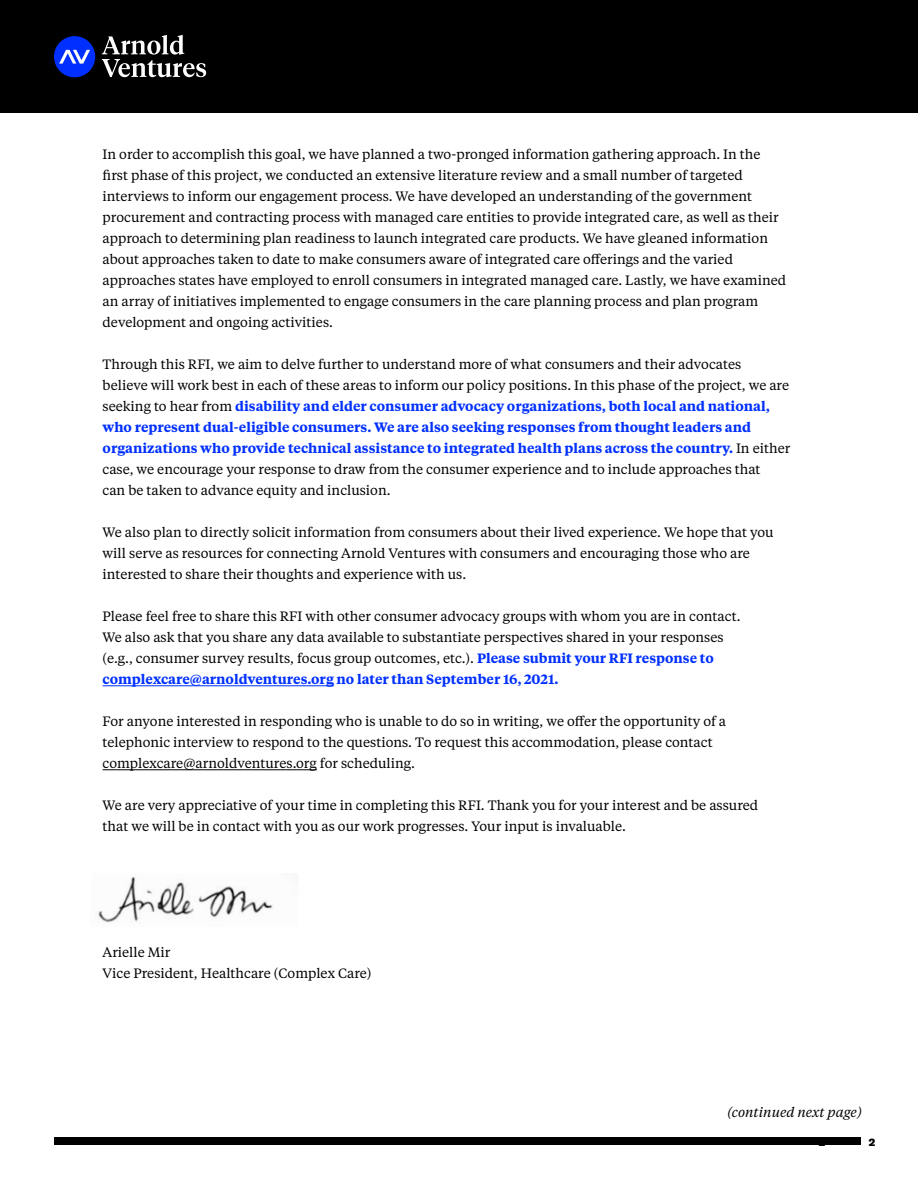
<style>
.page{position:relative;width:918px;height:1188px;background:#fff}
.page>*{position:absolute;margin:0;border:0;box-sizing:border-box;transform-origin:0 0}
.t1{font:13.5px/21px "Tiempos Text";color:#000}
.t2{font:italic 13.5px "Tiempos Text";color:#000}
.t3{font:900 10.5px "GT America";color:#000}
.s1{font-weight:600;color:#0030ff}
</style>
<div class="page">
<hr style="left:103px;top:686px;width:231px;height:1px;background:#0030ff">
<hr style="left:103px;top:770px;width:214px;height:1px;background:#000">
<div style="left:0;top:0;width:918px;height:112px;background:#000"></div>
<div style="left:54px;top:36px;width:41px;height:41px;background:#0030ff;border-radius:50%"></div>
<svg style="left:59px;top:50px;width:31px;height:14px"></svg>
<svg style="left:102px;top:35px;width:104px;height:42px"></svg>
<div style="left:54px;top:1137px;width:807px;height:8px;background:#000"></div>
<img style="left:98px;top:876px;width:175px;height:47px">
<p class="t1" style="left:103px;top:143px;width:685px">In order to accomplish this goal, we have planned a two-pronged information gathering approach. In the first phase of this project, we conducted an extensive literature review and a small number of targeted interviews to inform our engagement process. We have developed an understanding of the government procurement and contracting process with managed care entities to provide integrated care, as well as their approach to determining plan readiness to launch integrated care products. We have gleaned information about approaches taken to date to make consumers aware of integrated care offerings and the varied approaches states have employed to enroll consumers in integrated managed care. Lastly, we have examined an array of initiatives implemented to engage consumers in the care planning process and plan program development and ongoing activities.</p>
<p class="t1" style="left:103px;top:353px;width:689px">Through this RFI, we aim to delve further to understand more of what consumers and their advocates<br>believe will work best in each of these areas to inform our policy positions. In this phase of the project, we are seeking to hear from <span class="s1">disability and elder consumer advocacy organizations, both local and national, who represent dual-eligible consumers. We are also seeking responses from thought leaders and organizations who provide technical assistance to integrated health plans across the country.</span> In either case, we encourage your response to draw from the consumer experience and to include approaches that<br>can be taken to advance equity and inclusion.</p>
<p class="t1" style="left:103px;top:522px;width:673px">We also plan to directly solicit information from consumers about their lived experience. We hope that you will serve as resources for connecting Arnold Ventures with consumers and encouraging those who are interested to share their thoughts and experience with us.</p>
<p class="t1" style="left:103px;top:606px;width:639px">Please feel free to share this RFI with other consumer advocacy groups with whom you are in contact.<br>We also ask that you share any data available to substantiate perspectives shared in your responses (e.g., consumer survey results, focus group outcomes, etc.). <span class="s1">Please submit your RFI response to complexcare@arnoldventures.org no later than September 16, 2021.</span></p>
<p class="t1" style="left:103px;top:711px;width:625px">For anyone interested in responding who is unable to do so in writing, we offer the opportunity of a telephonic interview to respond to the questions. To request this accommodation, please contact complexcare@arnoldventures.org for scheduling.</p>
<p class="t1" style="left:103px;top:795px;width:657px">We are very appreciative of your time in completing this RFI. Thank you for your interest and be assured that we will be in contact with you as our work progresses. Your input is invaluable.</p>
<p class="t1" style="left:103px;top:942px;width:270px">Arielle Mir<br>Vice President, Healthcare (Complex Care)</p>
<p class="t2" style="left:727px;top:1103px;width:136px">(continued next page)</p>
<p class="t3" style="left:819px;top:1135px;width:8px">2</p>
<p class="t3" style="left:869px;top:1135px;width:8px">2</p>
</div>
